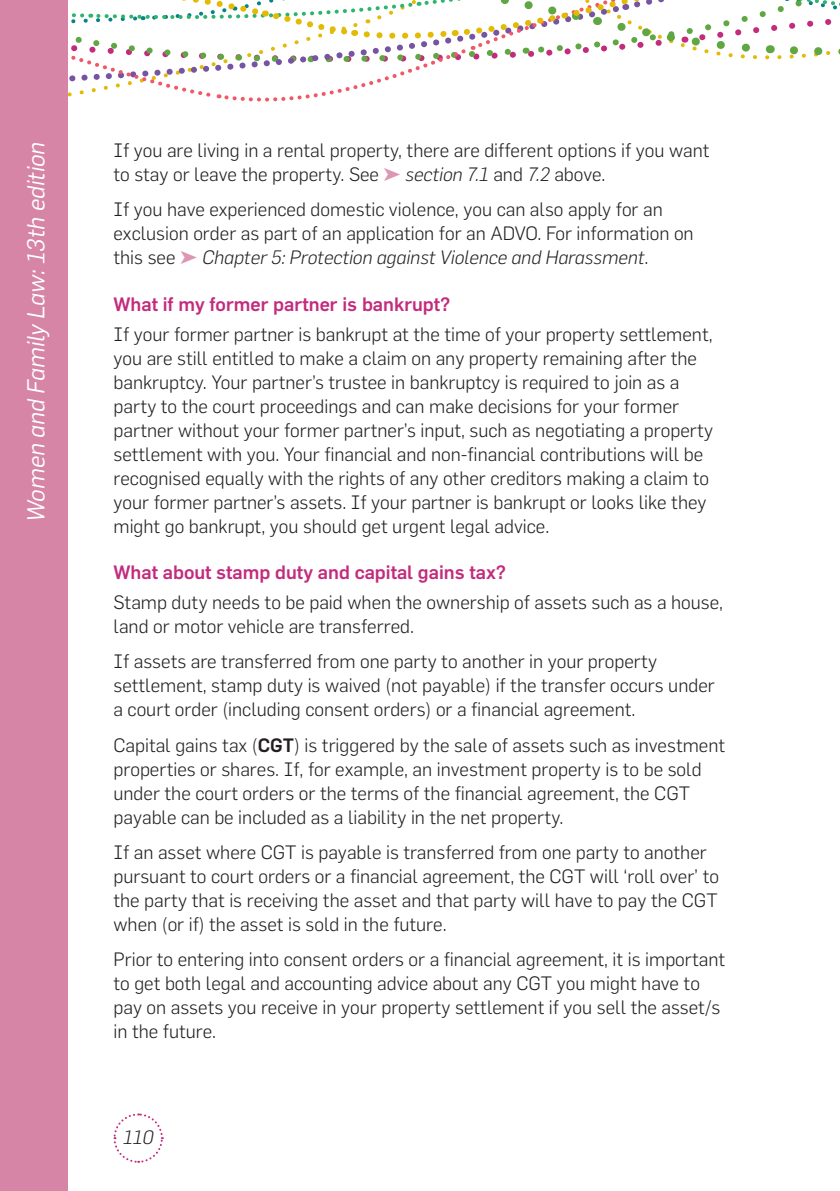
<style>
.page{position:relative;width:840px;height:1191px;background:#fff}
.page>*{position:absolute;margin:0;border:0;box-sizing:border-box;transform-origin:0 0}
.t1{font:italic 24px "Flama";letter-spacing:.005em;color:#fff}
.t2{font:300 19px/24px "Flama";color:#231f20}
.t3{font:500 19px "Flama";color:#c32b7d}
.t4{font:italic 300 19px "Flama";color:#231f20}
.s1{color:#dc97b4}
.s2{font-style:italic}
.s3{font-weight:500}
</style>
<div class="page">
<svg style="left:68px;top:0;width:772px;height:102px"></svg>
<div style="left:0;top:0;width:68px;height:1191px;background:#d685a7"></div>
<svg style="left:113px;top:1113px;width:51px;height:50px"></svg>
<p class="t1" style="left:22px;top:522px;width:382px;rotate:-90deg">Women and Family Law: 13th edition</p>
<p class="t2" style="left:113px;top:138px;width:597px">If you are living in a rental property, there are different options if you want to stay or leave the property. See <span class="s1">➤</span> <span class="s2">section 7.1</span> and <span class="s2">7.2</span> above.</p>
<p class="t2" style="left:113px;top:197px;width:581px">If you have experienced domestic violence, you can also apply for an exclusion order as part of an application for an ADVO. For information on this see <span class="s1">➤</span> <span class="s2">Chapter 5: Protection against Violence and Harassment</span>.</p>
<p class="t3" style="left:113px;top:293px;width:338px">What if my former partner is bankrupt?</p>
<p class="t2" style="left:113px;top:321px;width:601px">If your former partner is bankrupt at the time of your property settlement, you are still entitled to make a claim on any property remaining after the bankruptcy. Your partner’s trustee in bankruptcy is required to join as a party to the court proceedings and can make decisions for your former partner without your former partner’s input, such as negotiating a property settlement with you. Your financial and non-financial contributions will be recognised equally with the rights of any other creditors making a claim to your former partner’s assets. If your partner is bankrupt or looks like they might go bankrupt, you should get urgent legal advice.</p>
<p class="t3" style="left:113px;top:561px;width:394px">What about stamp duty and capital gains tax?</p>
<p class="t2" style="left:113px;top:590px;width:611px">Stamp duty needs to be paid when the ownership of assets such as a house, land or motor vehicle are transferred.</p>
<p class="t2" style="left:113px;top:649px;width:602px">If assets are transferred from one party to another in your property settlement, stamp duty is waived (not payable) if the transfer occurs under a court order (including consent orders) or a financial agreement.</p>
<p class="t2" style="left:113px;top:732px;width:612px">Capital gains tax (<span class="s3">CGT</span>) is triggered by the sale of assets such as investment properties or shares. If, for example, an investment property is to be sold under the court orders or the terms of the financial agreement, the CGT payable can be included as a liability in the net property.</p>
<p class="t2" style="left:113px;top:840px;width:606px">If an asset where CGT is payable is transferred from one party to another pursuant to court orders or a financial agreement, the CGT will ‘roll over’ to the party that is receiving the asset and that party will have to pay the CGT when (or if) the asset is sold in the future.</p>
<p class="t2" style="left:113px;top:947px;width:613px">Prior to entering into consent orders or a financial agreement, it is important to get both legal and accounting advice about any CGT you might have to pay on assets you receive in your property settlement if you sell the asset/s in the future.</p>
<p class="t4" style="left:123px;top:1125px;width:32px">110</p>
</div>
